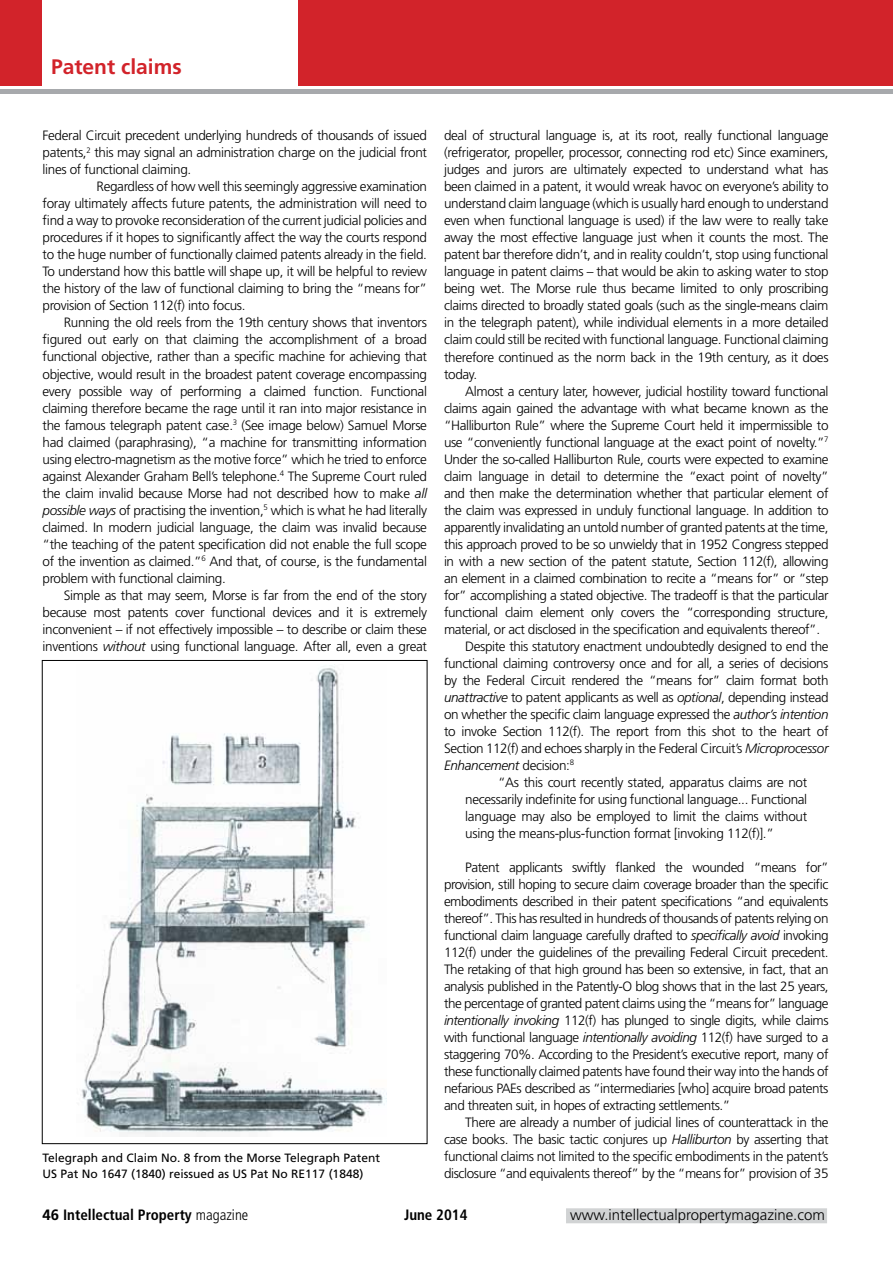
<style>
.page{position:relative;width:893px;height:1263px;background:#fff}
.page>*{position:absolute;margin:0;border:0;box-sizing:border-box;transform-origin:0 0}
.t1{font:700 21px "Frutiger LT Std";color:#d2232a}
.t2{font:700 condensed 15px "Frutiger LT Std";color:#000}
.t3{font:300 15px "Frutiger LT Std";color:#000}
.t4{font:300 13.5px/17px "Frutiger LT Std";letter-spacing:-.025em;color:#000;text-align:justify}
.t5{font:italic 300 13.5px "Frutiger LT Std";letter-spacing:-.025em;color:#000}
.t6{font:12px/15px "Frutiger LT Std";color:#000}
.s1{font-style:italic}
.s2{font-style:normal}
.s3{font-stretch:normal}
.s4{font-weight:300}
</style>
<div class="page">
<div style="left:566px;top:1208px;width:261px;height:15px;background:#d1d3d4"></div>
<div style="left:0;top:0;width:893px;height:85px;background:#d2232a"></div>
<div style="left:43px;top:0;width:255px;height:87px;background:#fff"></div>
<div style="left:0;top:89px;width:893px;height:5px;background:#a7a9ac"></div>
<img style="left:81px;top:665px;width:306px;height:472px">
<h1 class="t1" style="left:51px;top:54px;width:132px">Patent claims</h1>
<p class="t4" style="left:43px;top:127px;width:386px">Federal Circuit precedent underlying hundreds of thousands of issued</p>
<p class="t4" style="left:43px;top:144px;width:386px">patents,<sup>2</sup> this may signal an administration charge on the judicial front</p>
<p class="t4" style="left:43px;top:161px;width:150px">lines of functional claiming.</p>
<p class="t4" style="left:97px;top:178px;width:332px">Regardless of how well this seemingly aggressive examination</p>
<p class="t4" style="left:43px;top:195px;width:386px">foray ultimately affects future patents, the administration will need to</p>
<p class="t4" style="left:43px;top:212px;width:386px">find a way to provoke reconsideration of the current judicial policies and</p>
<p class="t4" style="left:43px;top:229px;width:386px">procedures if it hopes to significantly affect the way the courts respond</p>
<p class="t4" style="left:43px;top:246px;width:386px">to the huge number of functionally claimed patents already in the field.</p>
<p class="t4" style="left:43px;top:263px;width:386px">To understand how this battle will shape up, it will be helpful to review</p>
<p class="t4" style="left:43px;top:280px;width:386px">the history of the law of functional claiming to bring the “means for”</p>
<p class="t4" style="left:43px;top:297px;width:204px">provision of Section 112(f) into focus.</p>
<p class="t4" style="left:64px;top:314px;width:365px">Running the old reels from the 19th century shows that inventors</p>
<p class="t4" style="left:43px;top:331px;width:386px">figured out early on that claiming the accomplishment of a broad</p>
<p class="t4" style="left:43px;top:349px;width:386px">functional objective, rather than a specific machine for achieving that</p>
<p class="t4" style="left:43px;top:366px;width:386px">objective, would result in the broadest patent coverage encompassing</p>
<p class="t4" style="left:43px;top:383px;width:386px">every possible way of performing a claimed function. Functional</p>
<p class="t4" style="left:43px;top:400px;width:386px">claiming therefore became the rage until it ran into major resistance in</p>
<p class="t4" style="left:43px;top:417px;width:386px">the famous telegraph patent case.<sup>3</sup> (See image below) Samuel Morse</p>
<p class="t4" style="left:43px;top:434px;width:386px">had claimed (paraphrasing), “a machine for transmitting information</p>
<p class="t4" style="left:43px;top:451px;width:386px">using electro-magnetism as the motive force” which he tried to enforce</p>
<p class="t4" style="left:43px;top:468px;width:386px">against Alexander Graham Bell’s telephone.<sup>4</sup> The Supreme Court ruled</p>
<p class="t4" style="left:43px;top:485px;width:386px">the claim invalid because Morse had not described how to make <span class="s1">all</span></p>
<p class="t4" style="left:43px;top:502px;width:386px"><span class="s1">possible ways</span> of practising the invention,<sup>5</sup> which is what he had literally</p>
<p class="t4" style="left:43px;top:519px;width:386px">claimed. In modern judicial language, the claim was invalid because</p>
<p class="t4" style="left:43px;top:536px;width:386px">“the teaching of the patent specification did not enable the full scope</p>
<p class="t4" style="left:43px;top:553px;width:386px">of the invention as claimed.”<sup>6</sup> And that, of course, is the fundamental</p>
<p class="t4" style="left:43px;top:570px;width:185px">problem with functional claiming.</p>
<p class="t4" style="left:64px;top:587px;width:365px">Simple as that may seem, Morse is far from the end of the story</p>
<p class="t4" style="left:43px;top:604px;width:386px">because most patents cover functional devices and it is extremely</p>
<p class="t4" style="left:43px;top:621px;width:386px">inconvenient – if not effectively impossible – to describe or claim these</p>
<p class="t4" style="left:43px;top:638px;width:386px">inventions <span class="s1">without</span> using functional language. After all, even a great</p>
<p class="t6" style="left:43px;top:1151px;width:339px">Telegraph and Claim No. 8 from the Morse Telegraph Patent<br>US Pat No 1647 (1840) reissued as US Pat No RE117 (1848)</p>
<p class="t4" style="left:444px;top:127px;width:386px">deal of structural language is, at its root, really functional language (refrigerator, propeller, processor, connecting rod etc) Since examiners, judges and jurors are ultimately expected to understand what has been claimed in a patent, it would wreak havoc on everyone’s ability to understand claim language (which is usually hard enough to understand even when functional language is used) if the law were to really take away the most effective language just when it counts the most. The patent bar therefore didn’t, and in reality couldn’t, stop using functional language in patent claims – that would be akin to asking water to stop being wet. The Morse rule thus became limited to only proscribing claims directed to broadly stated goals (such as the single-means claim in the telegraph patent), while individual elements in a more detailed claim could still be recited with functional language. Functional claiming therefore continued as the norm back in the 19th century, as it does today.</p>
<p class="t4" style="left:465px;top:383px;width:365px">Almost a century later, however, judicial hostility toward functional</p>
<p class="t4" style="left:444px;top:400px;width:386px">claims again gained the advantage with what became known as the</p>
<p class="t4" style="left:444px;top:417px;width:386px">“Halliburton Rule” where the Supreme Court held it impermissible to</p>
<p class="t4" style="left:444px;top:434px;width:386px">use “conveniently functional language at the exact point of novelty.”<sup>7</sup></p>
<p class="t4" style="left:444px;top:451px;width:386px">Under the so-called Halliburton Rule, courts were expected to examine</p>
<p class="t4" style="left:444px;top:468px;width:386px">claim language in detail to determine the “exact point of novelty”</p>
<p class="t4" style="left:444px;top:485px;width:386px">and then make the determination whether that particular element of</p>
<p class="t4" style="left:444px;top:502px;width:386px">the claim was expressed in unduly functional language. In addition to</p>
<p class="t4" style="left:444px;top:519px;width:386px">apparently invalidating an untold number of granted patents at the time,</p>
<p class="t4" style="left:444px;top:536px;width:386px">this approach proved to be so unwieldy that in 1952 Congress stepped</p>
<p class="t4" style="left:444px;top:553px;width:386px">in with a new section of the patent statute, Section 112(f), allowing</p>
<p class="t4" style="left:444px;top:570px;width:386px">an element in a claimed combination to recite a “means for” or “step</p>
<p class="t4" style="left:444px;top:587px;width:386px">for” accomplishing a stated objective. The tradeoff is that the particular</p>
<p class="t4" style="left:444px;top:604px;width:386px">functional claim element only covers the “corresponding structure,</p>
<p class="t4" style="left:444px;top:621px;width:378px">material, or act disclosed in the specification and equivalents thereof”.</p>
<p class="t4" style="left:465px;top:638px;width:365px">Despite this statutory enactment undoubtedly designed to end the</p>
<p class="t4" style="left:444px;top:655px;width:386px">functional claiming controversy once and for all, a series of decisions</p>
<p class="t4" style="left:444px;top:672px;width:386px">by the Federal Circuit rendered the “means for” claim format both</p>
<p class="t4" style="left:444px;top:689px;width:386px"><span class="s1">unattractive</span> to patent applicants as well as <span class="s1">optional</span>, depending instead</p>
<p class="t4" style="left:444px;top:706px;width:386px">on whether the specific claim language expressed the <span class="s1">author’s intention</span></p>
<p class="t4" style="left:444px;top:723px;width:386px">to invoke Section 112(f). The report from this shot to the heart of</p>
<p class="t4" style="left:444px;top:740px;width:386px">Section 112(f) and echoes sharply in the Federal Circuit’s <span class="s1">Microprocessor</span></p>
<p class="t5" style="left:444px;top:757px;width:132px">Enhancement <span class="s2">decision:</span><sup>8</sup></p>
<p class="t4" style="left:498px;top:774px;width:311px">“As this court recently stated, apparatus claims are not</p>
<p class="t4" style="left:465px;top:791px;width:343px">necessarily indefinite for using functional language... Functional</p>
<p class="t4" style="left:465px;top:808px;width:343px">language may also be employed to limit the claims without</p>
<p class="t4" style="left:465px;top:825px;width:310px">using the means-plus-function format [invoking 112(f)].”</p>
<p class="t4" style="left:444px;top:859px;width:386px;text-indent:21px">Patent applicants swiftly flanked the wounded “means for” provision, still hoping to secure claim coverage broader than the specific embodiments described in their patent specifications “and equivalents thereof”. This has resulted in hundreds of thousands of patents relying on functional claim language carefully drafted to <span class="s1">specifically avoid</span> invoking 112(f) under the guidelines of the prevailing Federal Circuit precedent.<br>The retaking of that high ground has been so extensive, in fact, that an analysis published in the Patently-O blog shows that in the last 25 years, the percentage of granted patent claims using the “means for” language <span class="s1">intentionally invoking</span> 112(f) has plunged to single digits, while claims with functional language <span class="s1">intentionally avoiding</span> 112(f) have surged to a staggering 70%. According to the President’s executive report, many of these functionally claimed patents have found their way into the hands of nefarious PAEs described as “intermediaries [who] acquire broad patents and threaten suit, in hopes of extracting settlements.”</p>
<p class="t4" style="left:444px;top:1114px;width:386px;text-indent:21px">There are already a number of judicial lines of counterattack in the case books. The basic tactic conjures up <span class="s1">Halliburton</span> by asserting that functional claims not limited to the specific embodiments in the patent’s disclosure “and equivalents thereof” by the “means for” provision of 35</p>
<p class="t2" style="left:43px;top:1206px;width:207px"><span class="s3">46</span> Intellectual Property <span class="s4">magazine</span></p>
<p class="t2" style="left:404px;top:1206px;width:65px">June 2014</p>
<p class="t3" style="left:570px;top:1206px;width:256px">www.intellectualpropertymagazine.com</p>
</div>
